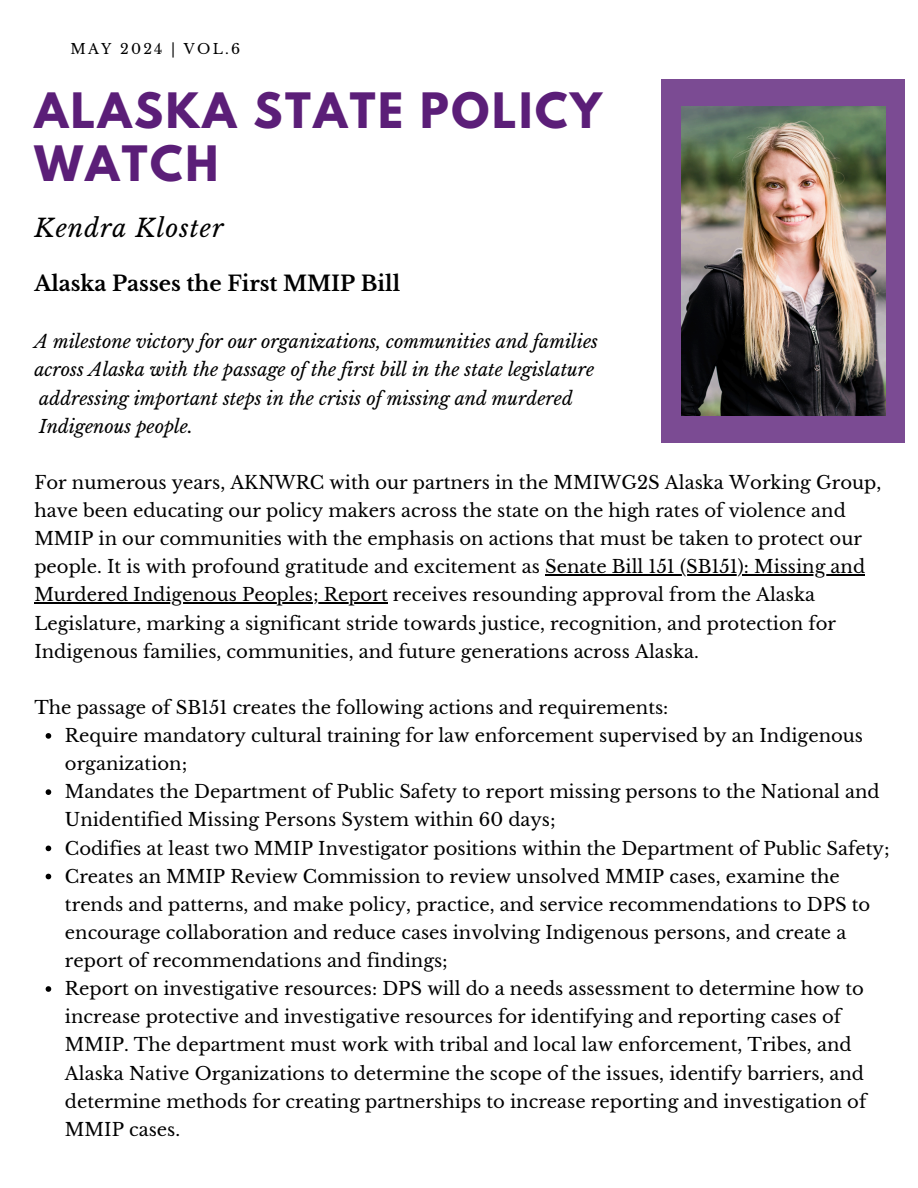
<style>
.page{position:relative;width:918px;height:1188px;background:#fff}
.page>*{position:absolute;margin:0;border:0;box-sizing:border-box;transform-origin:0 0}
.t1{font:700 43.2px/52.5px "League Spartan";letter-spacing:.06em;color:#5b1e78}
.t2{font:italic 24.75px "Libre Baskerville";letter-spacing:.04em;color:#000}
.t3{font:700 21px "Libre Baskerville";color:#000}
.t4{font:18px/28.2px "Libre Baskerville";color:#000}
.t5{font:italic 18px/28.2px "Libre Baskerville";color:#000}
.t6{font:14.1px "Libre Baskerville";letter-spacing:.16em;color:#000}
</style>
<div class="page">
<div style="left:662px;top:79px;width:243px;height:364px;background:#7b4b93"></div>
<img style="left:681px;top:106px;width:205px;height:310px">
<hr style="left:545px;top:574px;width:320px;height:2px;background:#000">
<hr style="left:34px;top:603px;width:354px;height:1px;background:#000">
<svg style="left:46px;top:733px;width:5px;height:6px"></svg>
<svg style="left:46px;top:789px;width:5px;height:6px"></svg>
<svg style="left:46px;top:846px;width:5px;height:5px"></svg>
<svg style="left:46px;top:874px;width:5px;height:5px"></svg>
<svg style="left:46px;top:986px;width:5px;height:6px"></svg>
<p class="t6" style="left:70px;top:41px;width:171px">MAY 2024 | VOL.6</p>
<p class="t1" style="left:34px;top:90px;width:569px">ALASKA STATE POLICY<br>WATCH</p>
<p class="t2" style="left:34px;top:213px;width:191px">Kendra Kloster</p>
<p class="t3" style="left:34px;top:271px;width:367px">Alaska Passes the First MMIP Bill</p>
<p class="t5" style="left:34px;top:328px;width:565px">A milestone victory for our organizations, communities and families across Alaska with the passage of the first bill in the state legislature addressing important steps in the crisis of missing and murdered Indigenous people.</p>
<h1 class="t4" style="left:34px;top:469px;width:849px">For numerous years, AKNWRC with our partners in the MMIWG2S Alaska Working Group, have been educating our policy makers across the state on the high rates of violence and MMIP in our communities with the emphasis on actions that must be taken to protect our people. It is with profound gratitude and excitement as Senate Bill 151 (SB151): Missing and</h1>
<h3 class="t4" style="left:34px;top:581px;width:803px">Murdered Indigenous Peoples; Report receives resounding approval from the Alaska<br>Legislature, marking a significant stride towards justice, recognition, and protection for<br>Indigenous families, communities, and future generations across Alaska.</h3>
<h3 class="t4" style="left:65px;top:694px;width:816px;text-indent:-31px">The passage of SB151 creates the following actions and requirements:<br>Require mandatory cultural training for law enforcement supervised by an Indigenous organization;<br>Mandates the Department of Public Safety to report missing persons to the National and</h3>
<h4 class="t4" style="left:65px;top:806px;width:826px">Unidentified Missing Persons System within 60 days;<br>Codifies at least two MMIP Investigator positions within the Department of Public Safety;</h4>
<h4 class="t4" style="left:65px;top:862px;width:807px">Creates an MMIP Review Commission to review unsolved MMIP cases, examine the trends and patterns, and make policy, practice, and service recommendations to DPS to encourage collaboration and reduce cases involving Indigenous persons, and create a report of recommendations and findings;</h4>
<h4 class="t4" style="left:65px;top:975px;width:803px">Report on investigative resources: DPS will do a needs assessment to determine how to increase protective and investigative resources for identifying and reporting cases of MMIP. The department must work with tribal and local law enforcement, Tribes, and Alaska Native Organizations to determine the scope of the issues, identify barriers, and determine methods for creating partnerships to increase reporting and investigation of MMIP cases.</h4>
</div>
